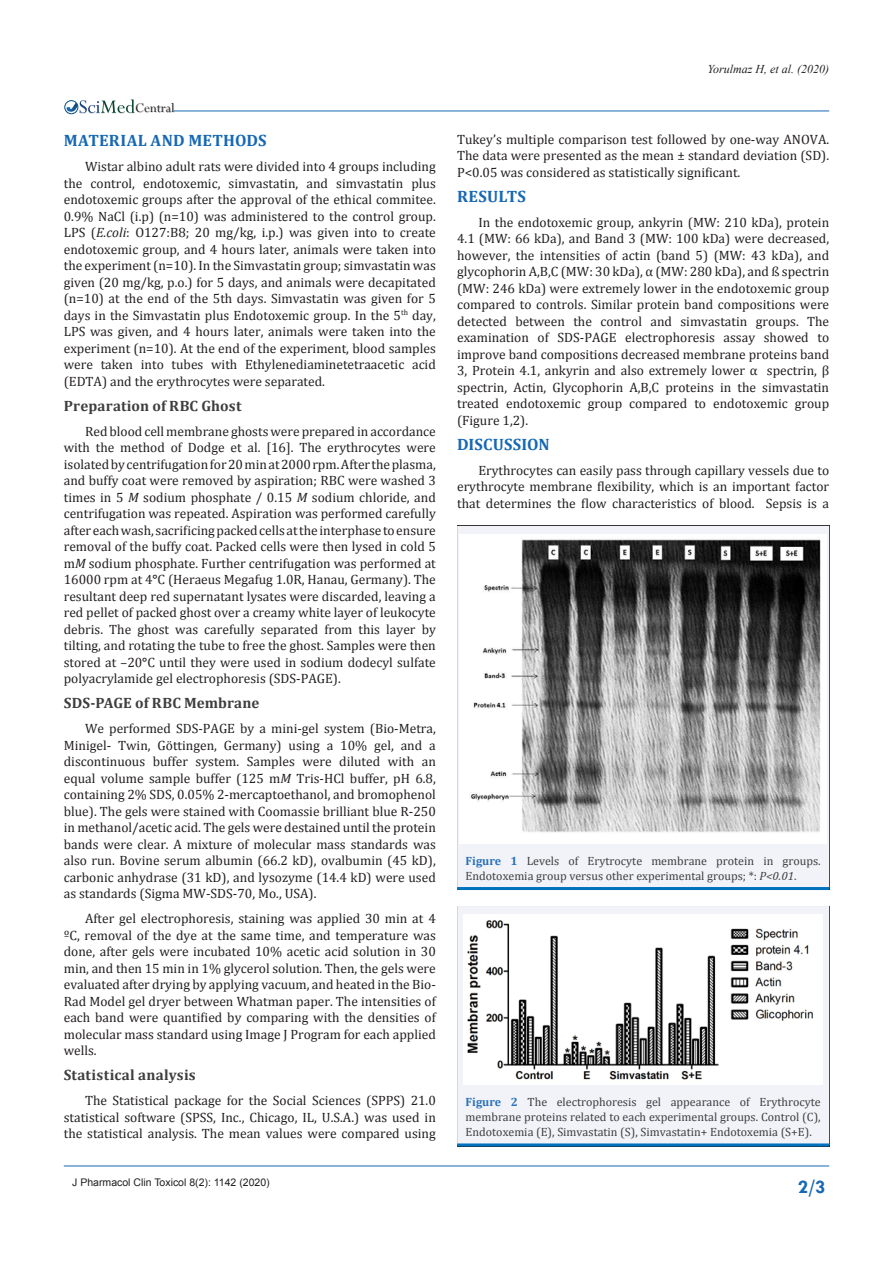
<style>
.page{position:relative;width:893px;height:1263px;background:#fff}
.page>*{position:absolute;margin:0;border:0;box-sizing:border-box;transform-origin:0 0}
.t1{font:700 19.5px "Tw Cen";color:#1768b4}
.t2{font:700 16.5px "Cambria";letter-spacing:.015em;color:#1768b4}
.t3{font:700 15px "Cambria";letter-spacing:.01em;color:#3e3e3f}
.t4{font:14.55px "Perpetua";color:#211e1e}
.t5{font:13.5px/16.5px "Cambria";color:#231f20;text-align:justify}
.t6{font:12px/15px "Cambria";color:#3e3e3f}
.t7{font:italic 12px "Times New Roman";color:#231f20}
.t8{font:10.5px "Arial";color:#231f20}
.s1{font-style:italic}
.s2{font-weight:700}
.s3{font-weight:700;color:#2a71b8}
</style>
<div class="page">
<img style="left:79px;top:103px;width:96px;height:11px">
<div style="left:64px;top:100px;width:14px;height:14px;border:1px solid #074d7c;border-radius:50%"></div>
<svg style="left:66px;top:99px;width:69px;height:14px"></svg>
<hr style="left:64px;top:1166px;width:765px;height:1px;background:#1768b4">
<hr style="left:174px;top:111px;width:655px;height:1px;background:#1768b4">
<div style="left:457px;top:526px;width:372px;height:361px;background:#f1f3f9"></div>
<hr style="left:457px;top:887px;width:372px;height:3px;background:#0072bc">
<img style="left:459px;top:534px;width:368px;height:309px">
<div style="left:457px;top:906px;width:372px;height:237px;background:#f1f3f9"></div>
<hr style="left:457px;top:1143px;width:372px;height:3px;background:#0072bc">
<img style="left:464px;top:914px;width:359px;height:170px">
<p class="t4" style="left:135px;top:99px;width:41px">Central</p>
<p class="t2" style="left:64px;top:129px;width:204px">MATERIAL AND METHODS</p>
<p class="t5" style="left:64px;top:158px;width:374px;text-indent:21px">Wistar albino adult rats were divided into 4 groups including the control, endotoxemic, simvastatin, and simvastatin plus endotoxemic groups after the approval of the ethical commitee.<br>0.9% NaCl (i.p) (n=10) was administered to the control group.<br>LPS (<span class="s1">E.coli</span>: O127:B8; 20 mg/kg, i.p.) was given into to create endotoxemic group, and 4 hours later, animals were taken into the experiment (n=10). In the Simvastatin group; simvastatin was given (20 mg/kg, p.o.) for 5 days, and animals were decapitated (n=10) at the end of the 5th days. Simvastatin was given for 5 days in the Simvastatin plus Endotoxemic group. In the 5<sup>th</sup> day, LPS was given, and 4 hours later, animals were taken into the experiment (n=10). At the end of the experiment, blood samples were taken into tubes with Ethylenediaminetetraacetic acid (EDTA) and the erythrocytes were separated.</p>
<p class="t3" style="left:64px;top:395px;width:179px">Preparation of RBC Ghost</p>
<p class="t5" style="left:64px;top:423px;width:374px;text-indent:21px">Red blood cell membrane ghosts were prepared in accordance with the method of Dodge et al. [16]. The erythrocytes were isolated by centrifugation for 20 min at 2000 rpm. After the plasma, and buffy coat were removed by aspiration; RBC were washed 3 times in 5 <span class="s1">M</span> sodium phosphate / 0.15 <span class="s1">M</span> sodium chloride, and centrifugation was repeated. Aspiration was performed carefully after each wash, sacrificing packed cells at the interphase to ensure removal of the buffy coat. Packed cells were then lysed in cold 5 m<span class="s1">M</span> sodium phosphate. Further centrifugation was performed at 16000 rpm at 4<span class="s2">°</span>C (Heraeus Megafug 1.0R, Hanau, Germany). The resultant deep red supernatant lysates were discarded, leaving a red pellet of packed ghost over a creamy white layer of leukocyte debris. The ghost was carefully separated from this layer by tilting, and rotating the tube to free the ghost. Samples were then stored at –20<span class="s2">°</span>C until they were used in sodium dodecyl sulfate polyacrylamide gel electrophoresis (SDS-PAGE).</p>
<p class="t3" style="left:64px;top:692px;width:197px">SDS-PAGE of RBC Membrane</p>
<p class="t5" style="left:64px;top:720px;width:374px;text-indent:21px">We performed SDS-PAGE by a mini-gel system (Bio-Metra, Minigel- Twin, Göttingen, Germany) using a 10% gel, and a discontinuous buffer system. Samples were diluted with an equal volume sample buffer (125 m<span class="s1">M</span> Tris-HCl buffer, pH 6.8, containing 2% SDS, 0.05% 2-mercaptoethanol, and bromophenol blue). The gels were stained with Coomassie brilliant blue R-250 in methanol/acetic acid. The gels were destained until the protein bands were clear. A mixture of molecular mass standards was also run. Bovine serum albumin (66.2 kD), ovalbumin (45 kD), carbonic anhydrase (31 kD), and lysozyme (14.4 kD) were used as standards (Sigma MW-SDS-70, Mo., USA).</p>
<p class="t5" style="left:64px;top:910px;width:374px;text-indent:21px">After gel electrophoresis, staining was applied 30 min at 4 ºC, removal of the dye at the same time, and temperature was done, after gels were incubated 10% acetic acid solution in 30 min, and then 15 min in 1% glycerol solution. Then, the gels were evaluated after drying by applying vacuum, and heated in the Bio-Rad Model gel dryer between Whatman paper. The intensities of each band were quantified by comparing with the densities of molecular mass standard using Image J Program for each applied wells.</p>
<p class="t3" style="left:64px;top:1064px;width:134px">Statistical analysis</p>
<p class="t5" style="left:64px;top:1092px;width:374px;text-indent:21px">The Statistical package for the Social Sciences (SPPS) 21.0 statistical software (SPSS, Inc., Chicago, IL, U.S.A.) was used in the statistical analysis. The mean values were compared using</p>
<p class="t7" style="left:708px;top:61px;width:123px">Yorulmaz H, et al. (2020)</p>
<p class="t5" style="left:457px;top:131px;width:374px">Tukey’s multiple comparison test followed by one-way ANOVA.<br>The data were presented as the mean ± standard deviation (SD).<br>P&lt;0.05 was considered as statistically significant.</p>
<p class="t2" style="left:457px;top:184px;width:70px">RESULTS</p>
<p class="t5" style="left:457px;top:214px;width:374px;text-indent:21px">In the endotoxemic group, ankyrin (MW: 210 kDa), protein 4.1 (MW: 66 kDa), and Band 3 (MW: 100 kDa) were decreased, however, the intensities of actin (band 5) (MW: 43 kDa), and glycophorin A,B,C (MW: 30 kDa), ⍺ (MW: 280 kDa), and ß spectrin (MW: 246 kDa) were extremely lower in the endotoxemic group compared to controls. Similar protein band compositions were detected between the control and simvastatin groups. The examination of SDS-PAGE electrophoresis assay showed to improve band compositions decreased membrane proteins band 3, Protein 4.1, ankyrin and also extremely lower α spectrin, β spectrin, Actin, Glycophorin A,B,C proteins in the simvastatin treated endotoxemic group compared to endotoxemic group (Figure 1,2).</p>
<p class="t2" style="left:457px;top:432px;width:94px">DISCUSSION</p>
<p class="t5" style="left:457px;top:462px;width:374px;text-indent:21px">Erythrocytes can easily pass through capillary vessels due to erythrocyte membrane flexibility, which is an important factor that determines the flow characteristics of blood. Sepsis is a</p>
<p class="t6" style="left:466px;top:853px;width:357px"><span class="s3">Figure 1</span> Levels of Erytrocyte membrane protein in groups.<br>Endotoxemia group versus other experimental groups; *: <span class="s1">P&lt;0.01</span>.</p>
<p class="t6" style="left:466px;top:1095px;width:357px;text-align:justify"><span class="s3">Figure 2</span> The electrophoresis gel appearance of Erythrocyte membrane proteins related to each experimental groups. Control (C), Endotoxemia (E), Simvastatin (S), Simvastatin+ Endotoxemia (S+E).</p>
<p class="t8" style="left:72px;top:1175px;width:199px">J Pharmacol Clin Toxicol 8(2): 1142 (2020)</p>
<p class="t1" style="left:798px;top:1175px;width:29px">2/3</p>
</div>
